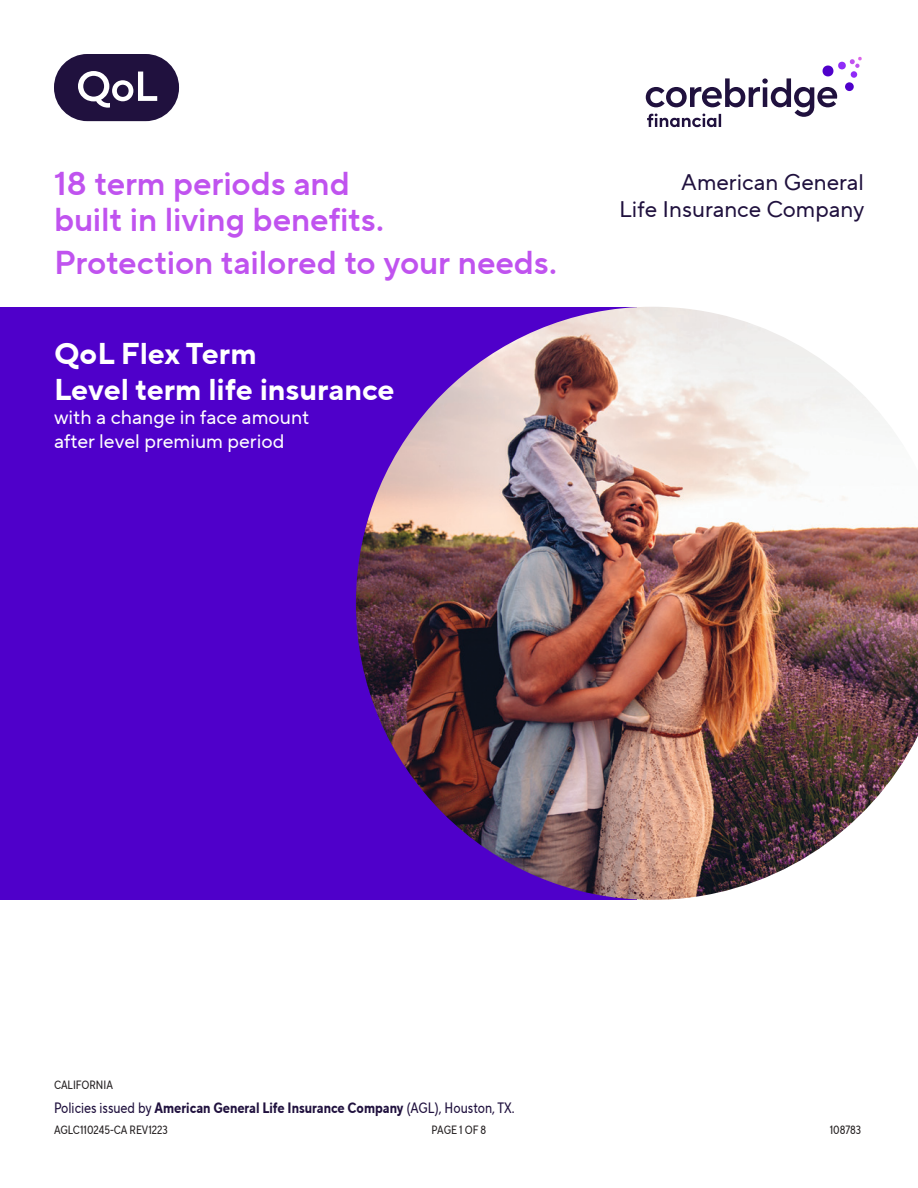
<style>
.page{position:relative;width:918px;height:1188px;background:#fff}
.page>*{position:absolute;margin:0;border:0;box-sizing:border-box;transform-origin:0 0}
.t1{font:33px/36px "TT Norms Pro Dm Bd";letter-spacing:-.005em;color:#c053ef}
.t2{font:700 30px/36px "TT Norms Pro";color:#fff}
.t3{font:22.5px/27px "TT Norms Pro";color:#20113e;text-align:right}
.t4{font:19.5px/24px "TT Norms Pro";color:#fff}
.t5{font:700 15px "TT Norms Pro Cond";color:#20113e}
.t6{font:12px "TT Norms Pro Cond";color:#231f20}
.s1{font-weight:400}
</style>
<div class="page">
<div style="left:0;top:307px;width:637px;height:593px;background:#4f00ca"></div>
<img style="left:356px;top:307px;width:562px;height:593px">
<svg style="left:646px;top:57px;width:216px;height:70px"></svg>
<div style="left:845px;top:82px;width:9px;height:9px;background:#4f00ca;border-radius:50%"></div>
<div style="left:54px;top:54px;width:125px;height:67px;background:#20113e;border-radius:33px"></div>
<svg style="left:78px;top:71px;width:79px;height:37px"></svg>
<p class="t1" style="left:54px;top:165px;width:332px">18 term periods and built in living benefits.</p>
<p class="t1" style="left:54px;top:244px;width:504px">Protection tailored to your needs.</p>
<p class="t2" style="left:54px;top:335px;width:342px">QoL Flex Term<br>Level term life insurance</p>
<p class="t4" style="left:54px;top:405px;width:257px">with a change in face amount after level premium period</p>
<p class="t3" style="left:619px;top:168px;width:247px">American General<br>Life Insurance Company</p>
<p class="t6" style="left:54px;top:1076px;width:60px">CALIFORNIA</p>
<p class="t5" style="left:54px;top:1097px;width:462px"><span class="s1">Policies issued by</span> American General Life Insurance Company <span class="s1">(AGL), Houston, TX.</span></p>
<p class="t6" style="left:54px;top:1121px;width:115px">AGLC110245-CA REV1223</p>
<p class="t6" style="left:830px;top:1121px;width:33px">108783</p>
<p class="t6" style="left:432px;top:1121px;width:56px">PAGE 1 OF 8</p>
</div>
